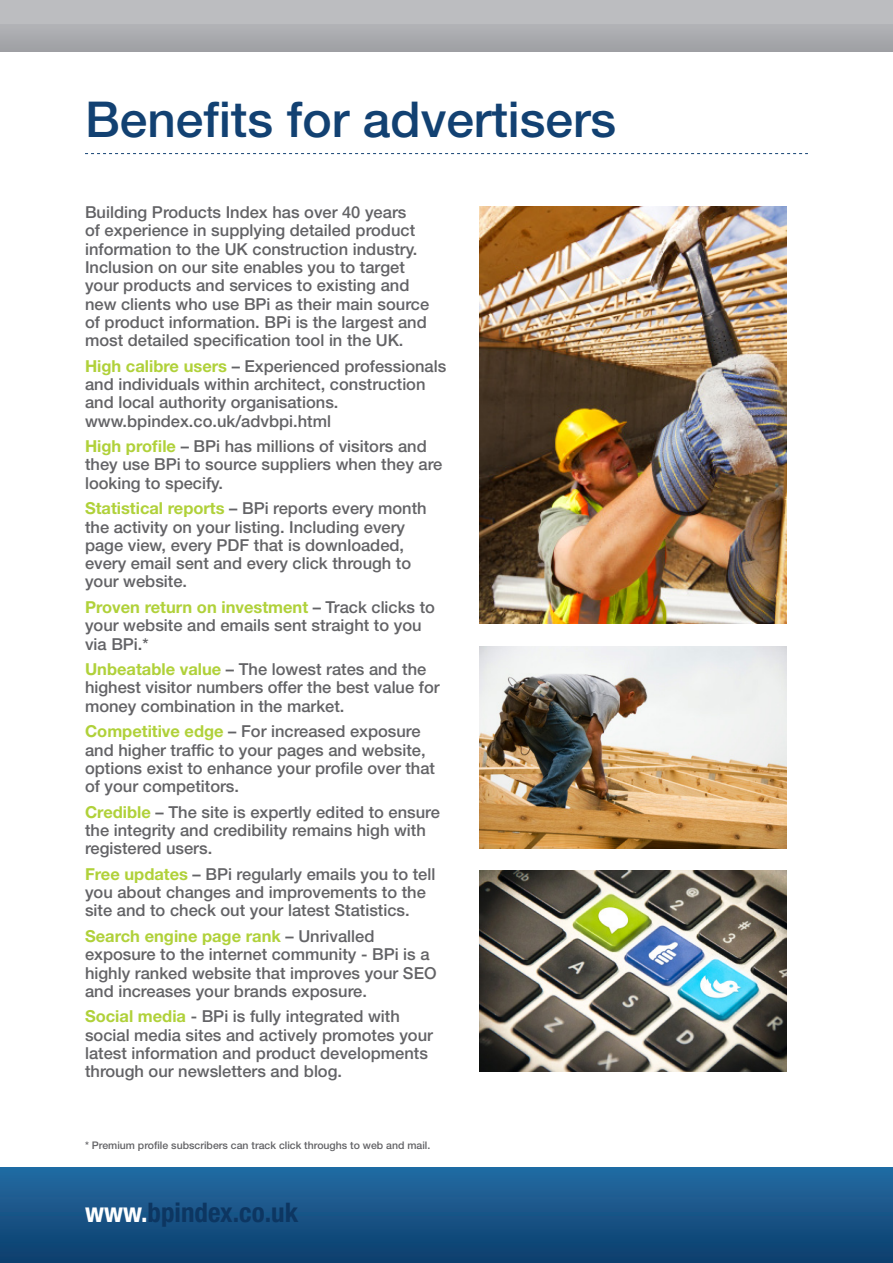
<style>
.page{position:relative;width:893px;height:1263px;background:#fff}
.page>*{position:absolute;margin:0;border:0;box-sizing:border-box;transform-origin:0 0}
.t1{font:500 49.5px "Helvetica Neue LT Std";color:#124172}
.t2{font:700 condensed 27px "Helvetica Neue LT Std";color:#0d3661}
.t3{font:500 16.5px/18.3px "Helvetica Neue LT Std";color:#636366}
.t4{font:500 10.5px "Helvetica Neue LT Std";color:#636366}
.s1{font-weight:700;color:#b0d13a}
.s2{color:#fff}
</style>
<div class="page">
<div style="left:0;top:1167px;width:893px;height:96px;background:linear-gradient(to bottom,#246ba3,#0c3e6d)"></div>
<div style="left:0;top:0;width:893px;height:52px;background:#bcbdc0"></div>
<div style="left:0;top:25px;width:893px;height:26px;background:#a8aaad"></div>
<img style="left:480px;top:206px;width:307px;height:417px">
<img style="left:480px;top:646px;width:307px;height:203px">
<img style="left:480px;top:871px;width:307px;height:200px">
<svg style="left:85px;top:153px;width:723px;height:1px"></svg>
<p class="t1" style="left:85px;top:89px;width:533px">Benefits for advertisers</p>
<p class="t3" style="left:85px;top:203px;width:346px">Building Products Index has over 40 years<br>of experience in supplying detailed product information to the UK construction industry.<br>Inclusion on our site enables you to target your products and services to existing and new clients who use BPi as their main source of product information. BPi is the largest and most detailed specification tool in the UK.</p>
<p class="t3" style="left:85px;top:356px;width:363px"><span class="s1">High calibre users</span> – Experienced professionals and individuals within architect, construction and local authority organisations. www.bpindex.co.uk/advbpi.html</p>
<p class="t3" style="left:85px;top:437px;width:359px"><span class="s1">High profile</span> – BPi has millions of visitors and they use BPi to source suppliers when they are looking to specify.</p>
<p class="t3" style="left:85px;top:499px;width:343px"><span class="s1">Statistical reports</span> – BPi reports every month the activity on your listing. Including every page view, every PDF that is downloaded, every email sent and every click through to your website.</p>
<p class="t3" style="left:85px;top:598px;width:352px"><span class="s1">Proven return on investment</span> – Track clicks to your website and emails sent straight to you via BPi.*</p>
<p class="t3" style="left:85px;top:660px;width:356px"><span class="s1">Unbeatable value</span> – The lowest rates and the highest visitor numbers offer the best value for money combination in the market.</p>
<p class="t3" style="left:85px;top:722px;width:352px"><span class="s1">Competitive edge</span> – For increased exposure and higher traffic to your pages and website, options exist to enhance your profile over that of your competitors.</p>
<p class="t3" style="left:85px;top:802px;width:356px"><span class="s1">Credible</span> – The site is expertly edited to ensure the integrity and credibility remains high with registered users.</p>
<p class="t3" style="left:85px;top:865px;width:352px"><span class="s1">Free updates</span> – BPi regularly emails you to tell you about changes and improvements to the site and to check out your latest Statistics.</p>
<p class="t3" style="left:85px;top:927px;width:353px"><span class="s1">Search engine page rank</span> – Unrivalled exposure to the internet community - BPi is a highly ranked website that improves your SEO and increases your brands exposure.</p>
<p class="t3" style="left:85px;top:1007px;width:349px"><span class="s1">Social media</span> - BPi is fully integrated with social media sites and actively promotes your latest information and product developments through our newsletters and blog.</p>
<p class="t4" style="left:85px;top:1138px;width:347px">* Premium profile subscribers can track click throughs to web and mail.</p>
<p class="t2" style="left:85px;top:1196px;width:215px"><span class="s2">www.</span>bpindex.co.uk</p>
</div>
